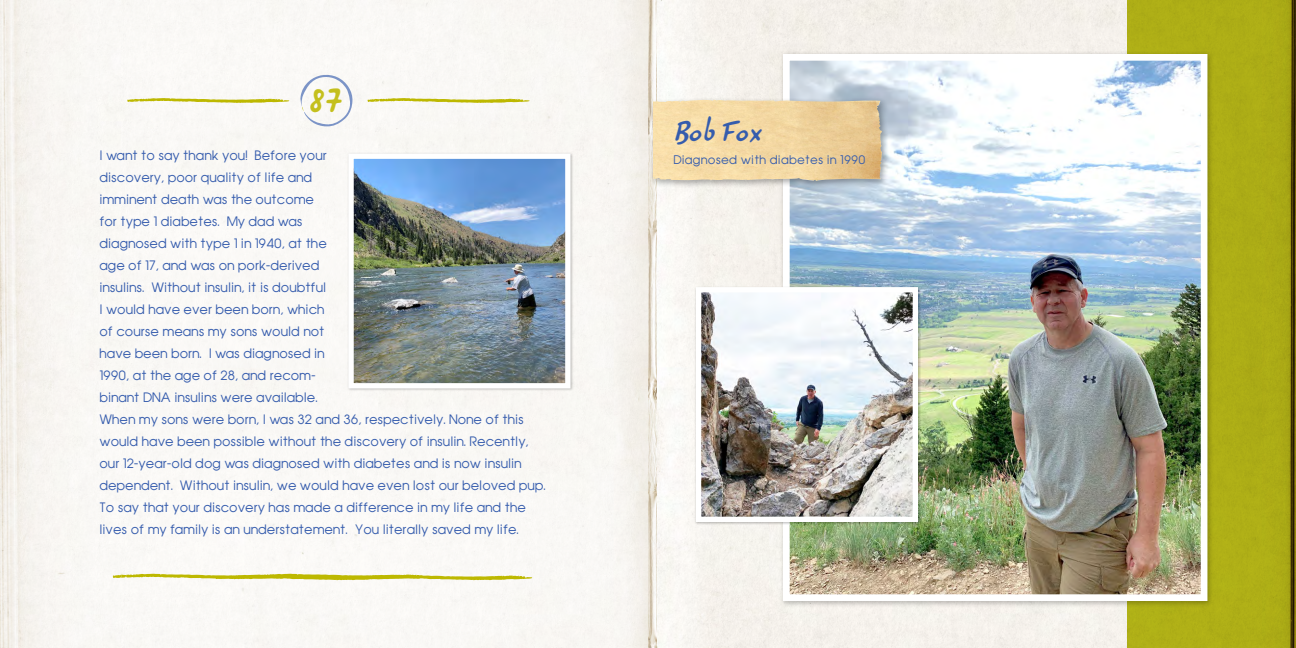
<style>
.page{position:relative;width:1296px;height:648px;background:#fff}
.page>*{position:absolute;margin:0;border:0;box-sizing:border-box;transform-origin:0 0}
.t1{font:33.6px "Sanofi Script";color:#bdb800}
.t2{font:26px "Sanofi Script";color:#355cad}
.t3{font:12px/22px "Avant Garde";color:#355cad}
.t4{font:11px "Avant Garde";letter-spacing:.02em;color:#355cad}
</style>
<div class="page">
<img style="left:0;top:0;width:656px;height:648px">
<svg style="left:1127px;top:0;width:169px;height:648px;background:#a7a615"></svg>
<div style="left:780px;top:51px;width:434px;height:557px;background:#000;opacity:.24"></div>
<img style="left:791px;top:62px;width:408px;height:531px">
<div style="left:783px;top:54px;width:424px;height:547px;border:7px solid #fff"></div>
<svg style="left:127px;top:98px;width:162px;height:5px"></svg>
<svg style="left:367px;top:98px;width:163px;height:5px"></svg>
<svg style="left:300px;top:74px;width:53px;height:53px"></svg>
<div style="left:649px;top:97px;width:241px;height:93px;background:#000;opacity:.33"></div>
<img style="left:653px;top:99px;width:229px;height:82px">
<svg style="left:113px;top:574px;width:419px;height:6px"></svg>
<div style="left:695px;top:286px;width:226px;height:239px;background:#000;opacity:.24"></div>
<img style="left:702px;top:293px;width:210px;height:223px">
<div style="left:696px;top:287px;width:222px;height:235px;border:5px solid #fff"></div>
<div style="left:347px;top:152px;width:227px;height:240px;background:#000;opacity:.24"></div>
<img style="left:354px;top:160px;width:211px;height:222px">
<div style="left:348px;top:154px;width:223px;height:234px;border:5px solid #fff"></div>
<h1 class="t1" style="left:309px;top:81px;width:35px">87</h1>
<p class="t3" style="left:99px;top:145px;width:448px">I want to say thank you! Before your<br>discovery, poor quality of life and<br>imminent death was the outcome<br>for type 1 diabetes. My dad was<br>diagnosed with type 1 in 1940, at the<br>age of 17, and was on pork-derived<br>insulins. Without insulin, it is doubtful<br>I would have ever been born, which<br>of course means my sons would not<br>have been born. I was diagnosed in<br>1990, at the age of 28, and recom-<br>binant DNA insulins were available.<br>When my sons were born, I was 32 and 36, respectively. None of this would have been possible without the discovery of insulin. Recently, our 12-year-old dog was diagnosed with diabetes and is now insulin dependent. Without insulin, we would have even lost our beloved pup.<br>To say that your discovery has made a difference in my life and the lives of my family is an understatement. You literally saved my life.</p>
<h2 class="t2" style="left:673px;top:117px;width:90px">Bob Fox</h2>
<p class="t4" style="left:673px;top:153px;width:194px">Diagnosed with diabetes in 1990</p>
</div>
